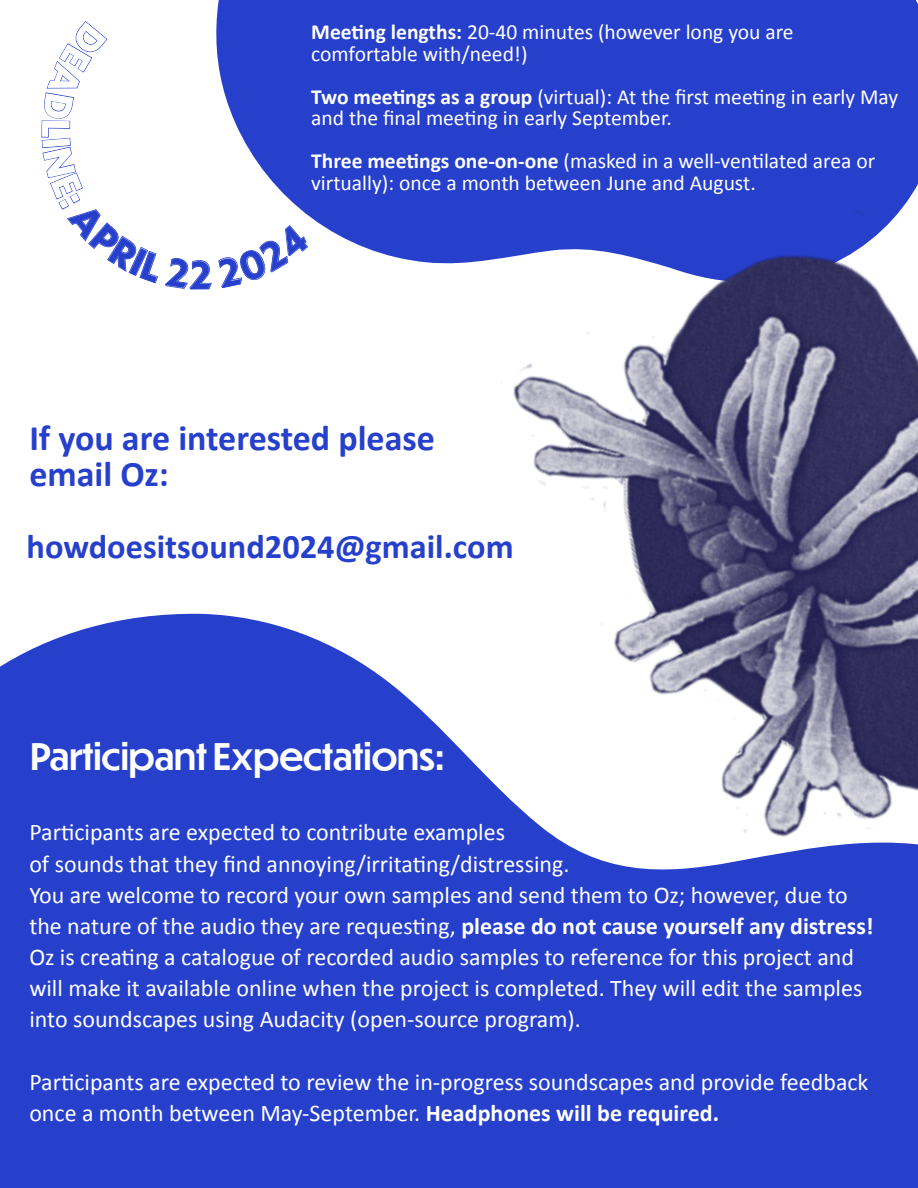
<style>
.page{position:relative;width:918px;height:1188px;background:#fff}
.page>*{position:absolute;margin:0;border:0;box-sizing:border-box;transform-origin:0 0}
.t1{font:700 36.15px "Dunbar Tall";color:#2640cc}
.t2{font:700 36px/36px "Calibri";color:#2640cc}
.t3{font:500 36px "Dunbar Tall";color:#fff}
.t4{font:700 34.35px "Calibri";color:#2640cc}
.t5{font:24px/31.2px "Calibri";color:#fff}
.t6{font:21.6px/21.6px "Calibri";color:#fff}
.s1{font-weight:700}
</style>
<div class="page">
<div style="left:0;top:613px;width:918px;height:575px;background:#2640cc"></div>
<div style="left:190px;top:0;width:728px;height:290px;background:#2740cc"></div>
<img style="left:437px;top:187px;width:481px;height:738px">
<svg style="left:41px;top:21px;width:267px;height:268px"></svg>
<svg style="left:42px;top:22px;width:148px;height:266px"></svg>
<svg style="left:217px;top:224px;width:93px;height:63px"></svg>
<h1 class="t1" style="left:190px;top:249px;width:24px">2</h1>
<p class="t6" style="left:311px;top:21px;width:484px"><span class="s1">Meeting lengths:</span> 20-40 minutes (however long you are comfortable with/need!)</p>
<p class="t6" style="left:311px;top:85px;width:589px"><span class="s1">Two meetings as a group</span> (virtual): At the first meeting in early May and the final meeting in early September.</p>
<p class="t6" style="left:311px;top:150px;width:566px"><span class="s1">Three meetings one-on-one</span> (masked in a well-ventilated area or virtually): once a month between June and August.</p>
<h2 class="t2" style="left:29px;top:419px;width:407px">If you are interested please email Oz:</h2>
<h3 class="t4" style="left:27px;top:522px;width:489px">howdoesitsound2024@gmail.com</h3>
<h2 class="t3" style="left:30px;top:730px;width:415px">Participant Expectations:</h2>
<p class="t5" style="left:29px;top:816px;width:846px">Participants are expected to contribute examples<br>of sounds that they find annoying/irritating/distressing.<br>You are welcome to record your own samples and send them to Oz; however, due to the nature of the audio they are requesting, <span class="s1">please do not cause yourself any distress!<br></span>Oz is creating a catalogue of recorded audio samples to reference for this project and will make it available online when the project is completed. They will edit the samples into soundscapes using Audacity (open-source program).</p>
<p class="t5" style="left:29px;top:1066px;width:841px">Participants are expected to review the in-progress soundscapes and provide feedback once a month between May-September. <span class="s1">Headphones will be required.</span></p>
</div>
